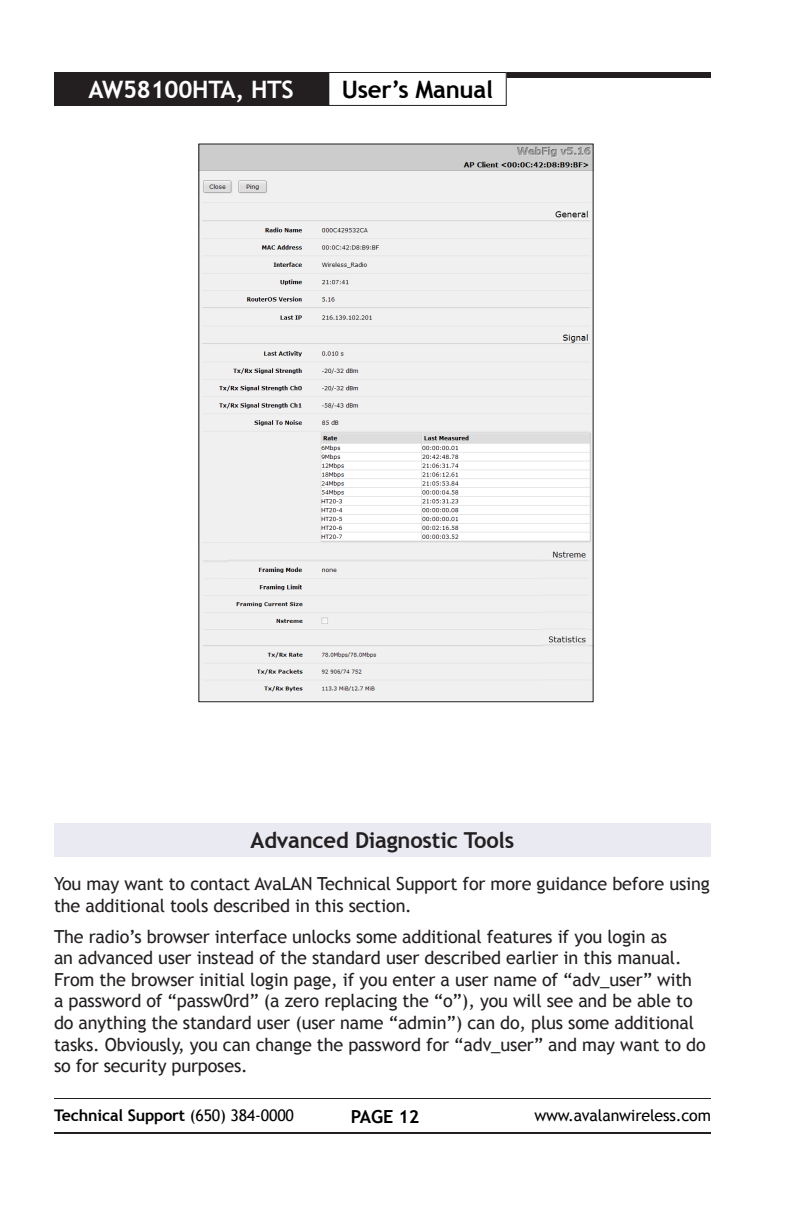
<style>
.page{position:relative;width:792px;height:1224px;background:#fff}
.page>*{position:absolute;margin:0;border:0;box-sizing:border-box;transform-origin:0 0}
.t1{font:700 24px "Trebuchet MS";letter-spacing:-.01em;color:#fff}
.t2{font:700 24px "Trebuchet MS";letter-spacing:-.01em;color:#000}
.t3{font:700 22px "Trebuchet MS";letter-spacing:-.01em;color:#231f20}
.t4{font:18px/21.6px "Trebuchet MS";letter-spacing:-.01em;color:#231f20}
.t5{font:700 18px "Trebuchet MS";letter-spacing:-.01em;color:#000}
.t6{font:700 16px "Trebuchet MS";letter-spacing:-.01em;color:#000}
.t7{font:16px "Trebuchet MS";letter-spacing:-.01em;color:#000}
.s1{font-weight:400}
</style>
<div class="page">
<div style="left:507px;top:72px;width:204px;height:6px;background:#231f20"></div>
<div style="left:54px;top:72px;width:274px;height:34px;background:#231f20"></div>
<div style="left:328px;top:72px;width:179px;height:34px;border:1px solid #231f20"></div>
<hr style="left:54px;top:1098px;width:657px;height:1px;background:#231f20">
<hr style="left:54px;top:1132px;width:657px;height:2px;background:#231f20">
<div style="left:54px;top:823px;width:657px;height:34px;background:#eaeaf3"></div>
<img style="left:200px;top:146px;width:392px;height:554px">
<h1 class="t1" style="left:88px;top:74px;width:207px">AW58100HTA, HTS</h1>
<h1 class="t2" style="left:342px;top:74px;width:153px">User’s Manual</h1>
<p class="t3" style="left:251px;top:827px;width:265px">Advanced Diagnostic Tools</p>
<p class="t4" style="left:54px;top:874px;width:657px">You may want to contact AvaLAN Technical Support for more guidance before using the additional tools described in this section.</p>
<p class="t4" style="left:54px;top:926px;width:653px">The radio’s browser interface unlocks some additional features if you login as<br>an advanced user instead of the standard user described earlier in this manual.<br>From the browser initial login page, if you enter a user name of “adv_user” with a password of “passw0rd” (a zero replacing the “o”), you will see and be able to do anything the standard user (user name “admin”) can do, plus some additional tasks. Obviously, you can change the password for “adv_user” and may want to do so for security purposes.</p>
<p class="t6" style="left:54px;top:1106px;width:241px">Technical Support <span class="s1">(650) 384-0000</span></p>
<p class="t5" style="left:351px;top:1105px;width:70px">PAGE 12</p>
<p class="t7" style="left:534px;top:1106px;width:178px">www.avalanwireless.com</p>
</div>
